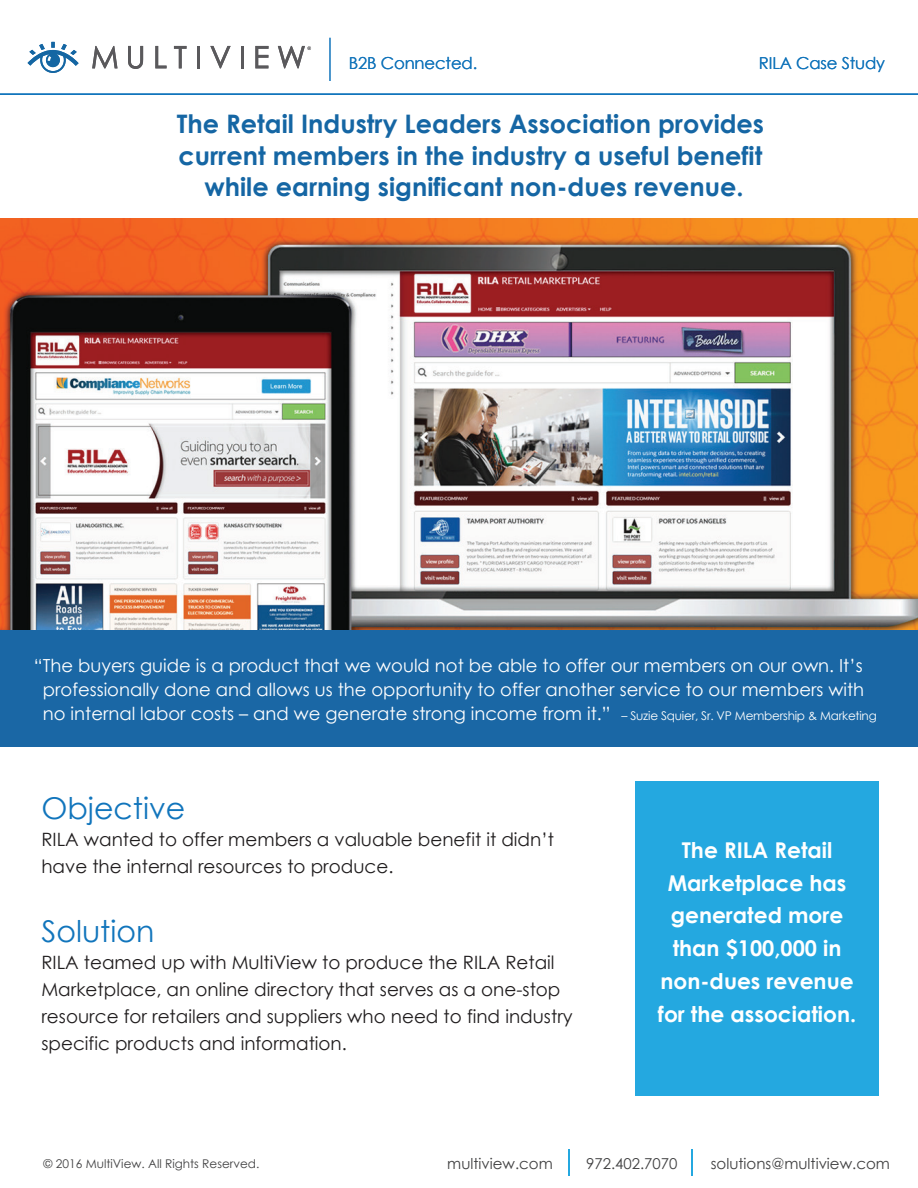
<style>
.page{position:relative;width:918px;height:1188px;background:#fff}
.page>*{position:absolute;margin:0;border:0;box-sizing:border-box;transform-origin:0 0}
.t1{font:30px "Century Gothic";color:#1175bc}
.t2{font:700 25.5px/31.5px "Century Gothic";color:#1566a4;text-align:center}
.t3{font:700 21.75px/33px "Century Gothic";color:#fff;text-align:center}
.t4{font:18.3px/27px "Century Gothic";color:#201d1e}
.t5{font:18px/24px "Century Gothic";color:#fff}
.t6{font:16.5px "Century Gothic";letter-spacing:-.01em;color:#1375bb}
.t7{font:15px "Century Gothic";color:#404041}
.t8{font:12px "Century Gothic";color:#404041}
.s1{font-size:12px}
</style>
<div class="page">
<img style="left:0;top:219px;width:918px;height:412px">
<div style="left:635px;top:781px;width:244px;height:314px;background:#24a8e0"></div>
<div style="left:0;top:631px;width:918px;height:116px;background:#1a67a5"></div>
<hr style="left:568px;top:1150px;width:2px;height:26px;background:#24a8e0">
<hr style="left:691px;top:1150px;width:2px;height:26px;background:#24a8e0">
<svg style="left:128px;top:46px;width:15px;height:23px"></svg>
<svg style="left:155px;top:46px;width:12px;height:22px"></svg>
<svg style="left:174px;top:46px;width:13px;height:22px"></svg>
<hr style="left:197px;top:46px;width:3px;height:22px;background:#5a595c">
<svg style="left:210px;top:46px;width:21px;height:22px"></svg>
<hr style="left:241px;top:46px;width:3px;height:22px;background:#5a595c">
<svg style="left:255px;top:46px;width:14px;height:22px"></svg>
<svg style="left:28px;top:42px;width:51px;height:31px"></svg>
<svg style="left:92px;top:46px;width:25px;height:22px"></svg>
<svg style="left:278px;top:46px;width:33px;height:22px"></svg>
<hr style="left:0;top:93px;width:918px;height:2px;background:#1175bc">
<hr style="left:330px;top:38px;width:1px;height:43px;background:#1175bc">
<p class="t6" style="left:349px;top:52px;width:130px">B2B Connected.</p>
<p class="t6" style="left:759px;top:52px;width:128px">RILA Case Study</p>
<h2 class="t2" style="left:177px;top:107px;width:589px">The Retail Industry Leaders Association provides current members in the industry a useful benefit while earning significant non-dues revenue.</h2>
<p class="t5" style="left:43px;top:654px;width:835px;text-indent:-9px">“The buyers guide is a product that we would not be able to offer our members on our own. It’s professionally done and allows us the opportunity to offer another service to our members with no internal labor costs – and we generate strong income from it.” <span class="s1">– Suzie Squier, Sr. VP Membership &amp; Marketing</span></p>
<h1 class="t1" style="left:41px;top:787px;width:145px">Objective</h1>
<p class="t4" style="left:41px;top:826px;width:514px">RILA wanted to offer members a valuable benefit it didn’t have the internal resources to produce.</p>
<h1 class="t1" style="left:41px;top:910px;width:114px">Solution</h1>
<p class="t4" style="left:41px;top:949px;width:533px">RILA teamed up with MultiView to produce the RILA Retail Marketplace, an online directory that serves as a one-stop resource for retailers and suppliers who need to find industry specific products and information.</p>
<p class="t3" style="left:658px;top:832px;width:200px">The RILA Retail<br>Marketplace has generated more than $100,000 in non-dues revenue for the association.</p>
<p class="t8" style="left:44px;top:1155px;width:217px">© 2016 MultiView. All Rights Reserved.</p>
<p class="t7" style="left:447px;top:1153px;width:107px">multiview.com</p>
<p class="t7" style="left:586px;top:1153px;width:93px">972.402.7070</p>
<p class="t7" style="left:711px;top:1153px;width:181px">solutions@multiview.com</p>
</div>
